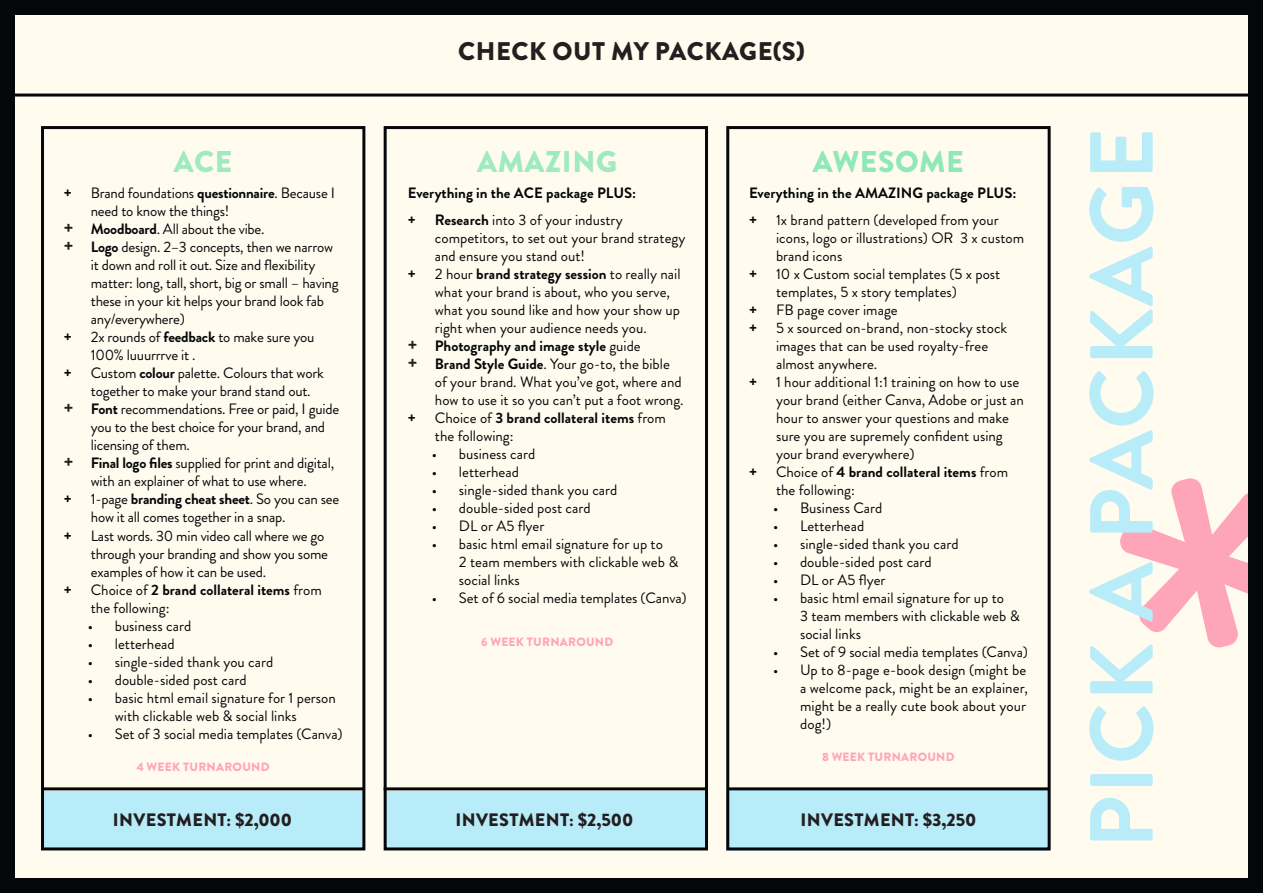
<style>
.page{position:relative;width:1263px;height:893px;background:#fffbee}
.page>*{position:absolute;margin:0;border:0;box-sizing:border-box;transform-origin:0 0}
.t1{font:700 89.25px "Brandon Grotesque";letter-spacing:.02em;color:#b9ecf9}
.t2{font:900 30px "Brandon Grotesque";letter-spacing:.02em;color:#a0eac0}
.t3{font:900 30px "Brandon Grotesque";letter-spacing:.02em;color:#8fe8b6}
.t4{font:900 25.5px "Brandon Grotesque";letter-spacing:.02em;color:#231f20}
.t5{font:900 18px "Brandon Grotesque";letter-spacing:.02em;color:#231f20}
.t6{font:15px/18px "Brandon Grotesque";color:#050609}
.t7{font:700 15px "Brandon Grotesque";color:#050609}
.t8{font:900 15px "Brandon Grotesque";color:#050609}
.t9{font:900 12px "Brandon Grotesque";letter-spacing:.02em;color:#ffa5b9}
.s1{font-weight:700}
.s2{font-weight:900;font-size:18px;color:#231f20}
.s3{font-weight:400}
</style>
<div class="page">
<svg style="left:1120px;top:478px;width:127px;height:170px"></svg>
<svg style="left:16px;top:93px;width:1231px;height:4px;background:#434241"></svg>
<div style="left:41px;top:791px;width:323px;height:59px;background:#b9ecf9"></div>
<div style="left:385px;top:791px;width:323px;height:59px;background:#b9ecf9"></div>
<div style="left:726px;top:790px;width:323px;height:60px;background:#b9ecf9"></div>
<div style="left:384px;top:126px;width:324px;height:724px;border:3px solid #050609"></div>
<div style="left:726px;top:126px;width:325px;height:724px;border:3px solid #050609"></div>
<div style="left:41px;top:126px;width:324px;height:724px;border:3px solid #050609"></div>
<hr style="left:43px;top:787px;width:321px;height:3px;background:#050609">
<hr style="left:384px;top:787px;width:321px;height:3px;background:#050609">
<hr style="left:728px;top:787px;width:321px;height:3px;background:#050609">
<div style="left:0;top:0;width:1263px;height:893px;border:15px solid #050609"></div>
<p class="t2" style="left:174px;top:140px;width:60px">ACE</p>
<p class="t8" style="left:64px;top:183px;width:9px">+</p>
<p class="t6" style="left:91px;top:185px;width:246px">Brand foundations <span class="s1">questionnaire</span>. Because I need to know the things!</p>
<p class="t6" style="left:64px;top:221px;width:202px"><span class="s2">+</span> <span class="s1">Moodboard</span>. All about the vibe.</p>
<p class="t6" style="left:91px;top:239px;width:249px;text-indent:-27px"><span class="s2">+</span> <span class="s1">Logo</span> design. 2–3 concepts, then we narrow it down and roll it out. Size and flexibility matter: long, tall, short, big or small – having these in your kit helps your brand look fab any/everywhere)</p>
<p class="t8" style="left:64px;top:327px;width:9px">+</p>
<p class="t6" style="left:91px;top:329px;width:225px">2x rounds of <span class="s1">feedback</span> to make sure you<br>100% luuurrrve it .</p>
<p class="t8" style="left:64px;top:363px;width:9px">+</p>
<p class="t6" style="left:91px;top:365px;width:235px">Custom <span class="s1">colour</span> palette. Colours that work together to make your brand stand out.</p>
<p class="t6" style="left:91px;top:401px;width:250px;text-indent:-27px"><span class="s2">+</span> <span class="s1">Font</span> recommendations. Free or paid, I guide you to the best choice for your brand, and licensing of them.</p>
<p class="t6" style="left:64px;top:455px;width:272px;text-align:center"><span class="s2">+</span> <span class="s1">Final logo files</span> supplied for print and digital, with an explainer of what to use where.</p>
<p class="t8" style="left:64px;top:489px;width:9px">+</p>
<p class="t6" style="left:91px;top:491px;width:250px">1-page <span class="s1">branding cheat sheet</span>. So you can see how it all comes together in a snap.</p>
<p class="t8" style="left:64px;top:525px;width:9px">+</p>
<p class="t6" style="left:91px;top:527px;width:239px">Last words. 30 min video call where we go through your branding and show you some examples of how it can be used.</p>
<p class="t8" style="left:64px;top:579px;width:9px">+</p>
<p class="t6" style="left:91px;top:581px;width:232px">Choice of <span class="s1">2 brand collateral items</span> from the following:</p>
<p class="t6" style="left:88px;top:617px;width:105px">• business card</p>
<p class="t6" style="left:88px;top:635px;width:88px">• letterhead</p>
<p class="t6" style="left:88px;top:653px;width:187px">• single-sided thank you card</p>
<p class="t6" style="left:88px;top:671px;width:160px">• double-sided post card</p>
<p class="t6" style="left:115px;top:689px;width:223px;text-indent:-27px">• basic html email signature for 1 person with clickable web &amp; social links</p>
<p class="t6" style="left:88px;top:725px;width:256px">• Set of 3 social media templates (Canva)</p>
<p class="t9" style="left:137px;top:758px;width:134px">4 WEEK TURNAROUND</p>
<p class="t4" style="left:458px;top:34px;width:348px">CHECK OUT MY PACKAGE(S)</p>
<p class="t2" style="left:477px;top:140px;width:142px">AMAZING</p>
<p class="t7" style="left:408px;top:183px;width:230px">Everything in the ACE package PLUS:</p>
<p class="t8" style="left:408px;top:209px;width:9px">+</p>
<p class="t6" style="left:435px;top:211px;width:252px"><span class="s1">Research</span> into 3 of your industry competitors, to set out your brand strategy and ensure you stand out!</p>
<p class="t8" style="left:408px;top:263px;width:9px">+</p>
<p class="t6" style="left:435px;top:265px;width:247px">2 hour <span class="s1">brand strategy session</span> to really nail what your brand is about, who you serve, what you sound like and how your show up right when your audience needs you.</p>
<p class="t7" style="left:408px;top:335px;width:234px"><span class="s2">+</span> Photography and image style <span class="s3">guide</span></p>
<p class="t6" style="left:435px;top:355px;width:250px;text-indent:-27px"><span class="s2">+</span> <span class="s1">Brand Style Guide</span>. Your go-to, the bible of your brand. What you’ve got, where and how to use it so you can’t put a foot wrong.</p>
<p class="t8" style="left:408px;top:407px;width:9px">+</p>
<p class="t6" style="left:435px;top:409px;width:233px">Choice of <span class="s1">3 brand collateral items</span> from the following:</p>
<p class="t6" style="left:432px;top:445px;width:105px">• business card</p>
<p class="t6" style="left:432px;top:463px;width:88px">• letterhead</p>
<p class="t6" style="left:432px;top:481px;width:187px">• single-sided thank you card</p>
<p class="t6" style="left:432px;top:499px;width:160px">• double-sided post card</p>
<p class="t6" style="left:432px;top:517px;width:114px">• DL or A5 flyer</p>
<p class="t6" style="left:459px;top:535px;width:221px;text-indent:-27px">• basic html email signature for up to<br>2 team members with clickable web &amp; social links</p>
<p class="t6" style="left:432px;top:589px;width:256px">• Set of 6 social media templates (Canva)</p>
<p class="t9" style="left:481px;top:634px;width:134px">6 WEEK TURNAROUND</p>
<p class="t3" style="left:813px;top:140px;width:152px">AWESOME</p>
<p class="t7" style="left:749px;top:183px;width:269px">Everything in the AMAZING package PLUS:</p>
<p class="t8" style="left:749px;top:209px;width:9px">+</p>
<p class="t6" style="left:776px;top:211px;width:250px">1x brand pattern (developed from your icons, logo or illustrations) OR 3 x custom brand icons</p>
<p class="t8" style="left:749px;top:263px;width:9px">+</p>
<p class="t6" style="left:776px;top:265px;width:226px">10 x Custom social templates (5 x post templates, 5 x story templates)</p>
<p class="t8" style="left:749px;top:299px;width:9px">+</p>
<p class="t6" style="left:776px;top:301px;width:123px">FB page cover image</p>
<p class="t8" style="left:749px;top:317px;width:9px">+</p>
<p class="t6" style="left:776px;top:319px;width:233px">5 x sourced on-brand, non-stocky stock images that can be used royalty-free almost anywhere.</p>
<p class="t8" style="left:749px;top:371px;width:9px">+</p>
<p class="t6" style="left:776px;top:373px;width:249px">1 hour additional 1:1 training on how to use your brand (either Canva, Adobe or just an hour to answer your questions and make sure you are supremely confident using your brand everywhere)</p>
<p class="t8" style="left:749px;top:461px;width:9px">+</p>
<p class="t6" style="left:776px;top:463px;width:234px">Choice of <span class="s1">4 brand collateral items</span> from the following:</p>
<p class="t6" style="left:773px;top:499px;width:111px">• Business Card</p>
<p class="t6" style="left:773px;top:517px;width:93px">• Letterhead</p>
<p class="t6" style="left:773px;top:535px;width:187px">• single-sided thank you card</p>
<p class="t6" style="left:773px;top:553px;width:160px">• double-sided post card</p>
<p class="t6" style="left:773px;top:571px;width:114px">• DL or A5 flyer</p>
<p class="t6" style="left:800px;top:589px;width:221px;text-indent:-27px">• basic html email signature for up to<br>3 team members with clickable web &amp; social links</p>
<p class="t6" style="left:773px;top:643px;width:256px">• Set of 9 social media templates (Canva)</p>
<p class="t6" style="left:800px;top:661px;width:229px;text-indent:-27px">• Up to 8-page e-book design (might be a welcome pack, might be an explainer, might be a really cute book about your dog!)</p>
<p class="t9" style="left:822px;top:749px;width:134px">8 WEEK TURNAROUND</p>
<p class="t5" style="left:113px;top:807px;width:181px">INVESTMENT: $2,000</p>
<p class="t5" style="left:455px;top:807px;width:179px">INVESTMENT: $2,500</p>
<p class="t5" style="left:800px;top:807px;width:177px">INVESTMENT: $3,250</p>
<p class="t1" style="left:1059px;top:849px;width:722px;rotate:-90deg">PICK A PACKAGE</p>
</div>
